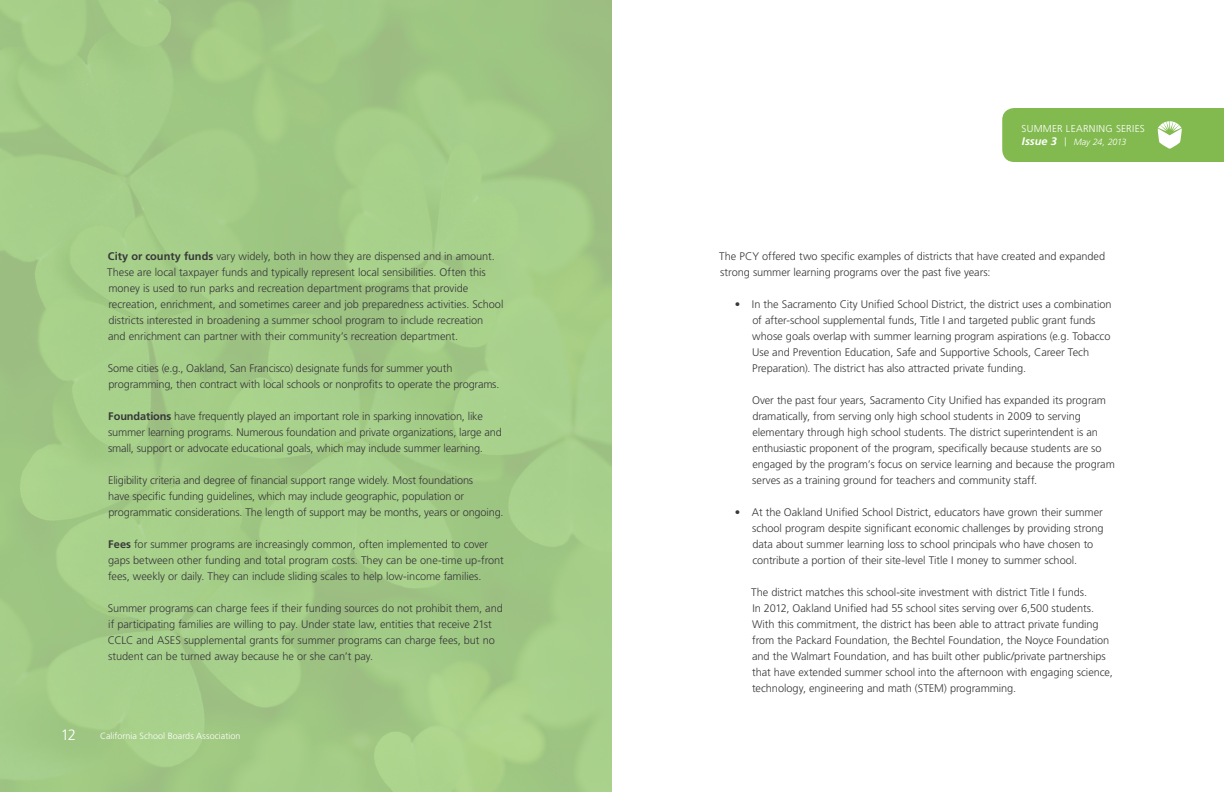
<style>
.page{position:relative;width:1224px;height:792px;background:#fff}
.page>*{position:absolute;margin:0;border:0;box-sizing:border-box;transform-origin:0 0}
.subheads{font:300 15px "Frutiger LT Std";color:#fff}
.body{font:300 11px/16px "Frutiger LT Std";letter-spacing:-.01em;color:#383839}
.bullet{font:300 11px/16px "Frutiger LT Std";letter-spacing:-.005em;color:#383839}
.t1{font:300 10px "Frutiger LT Std";letter-spacing:.03em;color:#fff}
.subheads-2{font:300 9px "Frutiger LT Std";letter-spacing:.005em;color:#fff}
.t2{font:italic 300 9px "Frutiger LT Std";letter-spacing:-.02em;color:#fff}
.s1{font-weight:700}
.s2{font-weight:700;font-size:11px}
.s3{font-style:normal}
</style>
<div class="page">
<div style="left:1002px;top:108px;width:222px;height:54px;background:#82ba4f"></div>
<div style="left:0;top:0;width:612px;height:792px;background:linear-gradient(to right,#a4cc87,#a4cb87)"></div>
<p class="body" style="left:107px;top:249px;width:398px"><span class="s1">City or county funds</span> vary widely, both in how they are dispensed and in amount.<br>These are local taxpayer funds and typically represent local sensibilities. Often this money is used to run parks and recreation department programs that provide recreation, enrichment, and sometimes career and job preparedness activities. School districts interested in broadening a summer school program to include recreation<br>and enrichment can partner with their community’s recreation department.</p>
<p class="body" style="left:108px;top:361px;width:393px">Some cities (e.g., Oakland, San Francisco) designate funds for summer youth programming, then contract with local schools or nonprofits to operate the programs.</p>
<p class="body" style="left:108px;top:409px;width:395px"><span class="s1">Foundations</span> have frequently played an important role in sparking innovation, like summer learning programs. Numerous foundation and private organizations, large and small, support or advocate educational goals, which may include summer learning.</p>
<p class="body" style="left:108px;top:473px;width:397px">Eligibility criteria and degree of financial support range widely. Most foundations<br>have specific funding guidelines, which may include geographic, population or programmatic considerations. The length of support may be months, years or ongoing.</p>
<p class="body" style="left:108px;top:537px;width:397px"><span class="s1">Fees</span> for summer programs are increasingly common, often implemented to cover gaps between other funding and total program costs. They can be one-time up-front fees, weekly or daily. They can include sliding scales to help low-income families.</p>
<p class="body" style="left:108px;top:601px;width:397px">Summer programs can charge fees if their funding sources do not prohibit them, and if participating families are willing to pay. Under state law, entities that receive 21st CCLC and ASES supplemental grants for summer programs can charge fees, but no student can be turned away because he or she can’t pay.</p>
<p class="subheads" style="left:61px;top:727px;width:17px">12</p>
<p class="subheads-2" style="left:100px;top:731px;width:142px">California School Boards Association</p>
<p class="t1" style="left:1022px;top:123px;width:125px">SUMMER LEARNING SERIES</p>
<p class="t2" style="left:1022px;top:137px;width:106px"><span class="s2">Issue 3</span> <span class="s3">|</span> May 24, 2013</p>
<p class="body" style="left:719px;top:249px;width:387px">The PCY offered two specific examples of districts that have created and expanded strong summer learning programs over the past five years:</p>
<p class="bullet" style="left:752px;top:297px;width:361px;text-indent:-17px">• In the Sacramento City Unified School District, the district uses a combination of after-school supplemental funds, Title I and targeted public grant funds whose goals overlap with summer learning program aspirations (e.g. Tobacco Use and Prevention Education, Safe and Supportive Schools, Career Tech Preparation). The district has also attracted private funding.</p>
<p class="body" style="left:752px;top:393px;width:364px">Over the past four years, Sacramento City Unified has expanded its program dramatically, from serving only high school students in 2009 to serving elementary through high school students. The district superintendent is an enthusiastic proponent of the program, specifically because students are so engaged by the program’s focus on service learning and because the program serves as a training ground for teachers and community staff.</p>
<p class="bullet" style="left:752px;top:505px;width:353px;text-indent:-18px">• At the Oakland Unified School District, educators have grown their summer school program despite significant economic challenges by providing strong data about summer learning loss to school principals who have chosen to contribute a portion of their site-level Title I money to summer school.</p>
<p class="body" style="left:751px;top:585px;width:363px">The district matches this school-site investment with district Title I funds.<br>In 2012, Oakland Unified had 55 school sites serving over 6,500 students.<br>With this commitment, the district has been able to attract private funding from the Packard Foundation, the Bechtel Foundation, the Noyce Foundation and the Walmart Foundation, and has built other public/private partnerships that have extended summer school into the afternoon with engaging science, technology, engineering and math (STEM) programming.</p>
</div>
